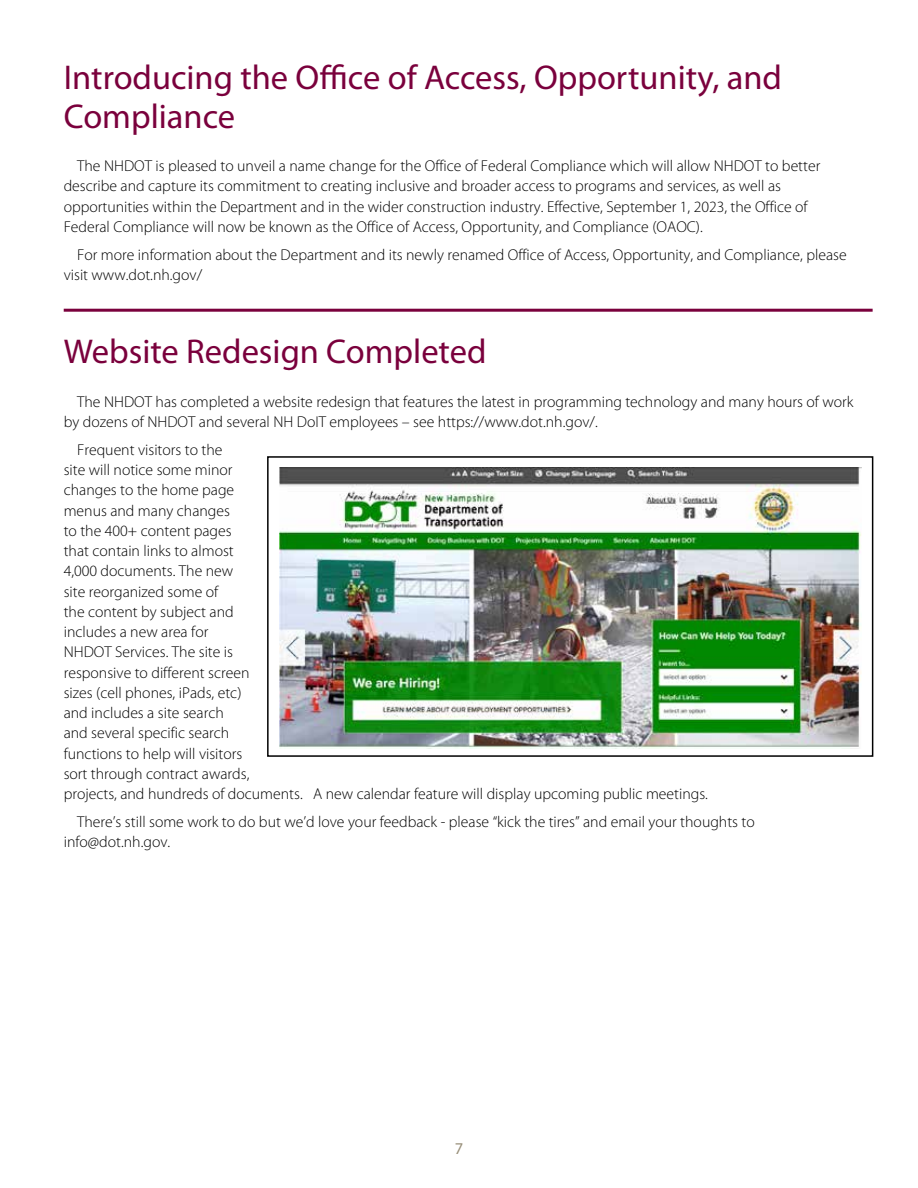
<style>
.page{position:relative;width:918px;height:1188px;background:#fff}
.page>*{position:absolute;margin:0;border:0;box-sizing:border-box;transform-origin:0 0}
.t1{font:34.5px/39px "Myriad Pro";color:#7a003c}
.t2{font:16.5px "Myriad Pro";color:#988f79}
.t3{font:300 15.75px/20.2px "Myriad Pro";color:#000}
</style>
<div class="page">
<hr style="left:64px;top:309px;width:809px;height:3px;background:#7a003c">
<img style="left:279px;top:467px;width:582px;height:282px">
<div style="left:267px;top:456px;width:606px;height:301px;border:2px solid #000"></div>
<h1 class="t1" style="left:64px;top:57px;width:720px">Introducing the Office of Access, Opportunity, and<br>Compliance</h1>
<p class="t3" style="left:64px;top:156px;width:758px;text-indent:13px">The NHDOT is pleased to unveil a name change for the Office of Federal Compliance which will allow NHDOT to better describe and capture its commitment to creating inclusive and broader access to programs and services, as well as opportunities within the Department and in the wider construction industry. Effective, September 1, 2023, the Office of Federal Compliance will now be known as the Office of Access, Opportunity, and Compliance (OAOC).</p>
<p class="t3" style="left:64px;top:244px;width:785px;text-indent:13px">For more information about the Department and its newly renamed Office of Access, Opportunity, and Compliance, please visit www.dot.nh.gov/</p>
<h1 class="t1" style="left:64px;top:332px;width:424px">Website Redesign Completed</h1>
<p class="t3" style="left:64px;top:391px;width:791px;text-indent:13px">The NHDOT has completed a website redesign that features the latest in programming technology and many hours of work by dozens of NHDOT and several NH DoIT employees – see https://www.dot.nh.gov/.</p>
<p class="t3" style="left:64px;top:439px;width:646px;text-indent:13px">Frequent visitors to the<br>site will notice some minor<br>changes to the home page<br>menus and many changes<br>to the 400+ content pages<br>that contain links to almost<br>4,000 documents. The new<br>site reorganized some of<br>the content by subject and<br>includes a new area for<br>NHDOT Services. The site is<br>responsive to different screen<br>sizes (cell phones, iPads, etc)<br>and includes a site search<br>and several specific search<br>functions to help will visitors<br>sort through contract awards,<br>projects, and hundreds of documents. A new calendar feature will display upcoming public meetings.</p>
<p class="t3" style="left:64px;top:811px;width:693px;text-indent:13px">There’s still some work to do but we’d love your feedback - please “kick the tires” and email your thoughts to info@dot.nh.gov.</p>
<p class="t2" style="left:455px;top:1138px;width:10px">7</p>
</div>
